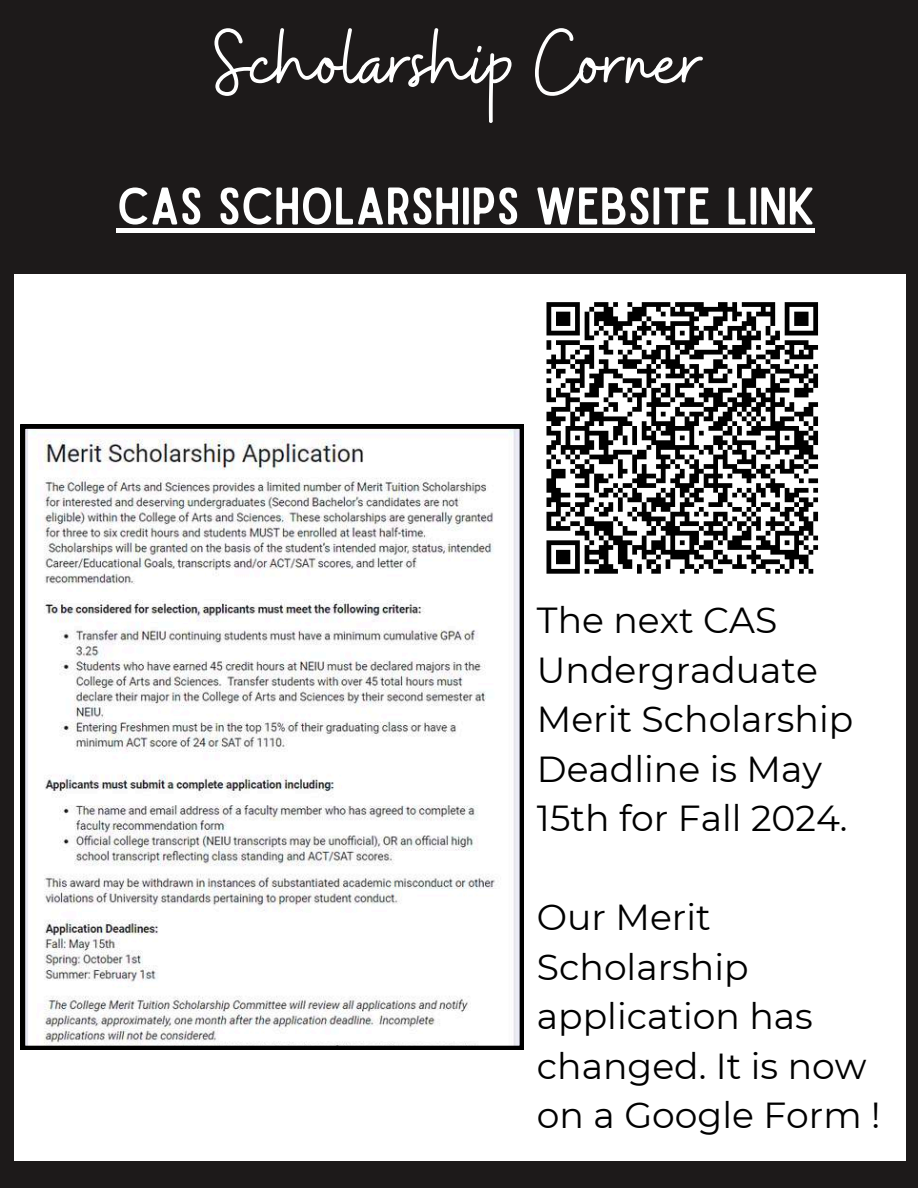
<style>
.page{position:relative;width:918px;height:1188px;background:#1d1a1a}
.page>*{position:absolute;margin:0;border:0;box-sizing:border-box;transform-origin:0 0}
.t1{font:94.2px "Buffalo";color:#fff}
.t2{font:50.55px "Sailors";color:#fff}
.t3{font:36.15px/49.5px "Montserrat";color:#000}
</style>
<div class="page">
<div style="left:14px;top:274px;width:892px;height:887px;background:#fff"></div>
<svg style="left:546px;top:302px;width:273px;height:272px"></svg>
<svg style="left:21px;top:424px;width:503px;height:626px"></svg>
<hr style="left:117px;top:228px;width:698px;height:4px;background:#fff">
<h1 class="t1" style="left:214px;top:2px;width:490px">Scholarship Corner</h1>
<h2 class="t2" style="left:117px;top:187px;width:700px">CAS SCHOLARSHIPS WEBSITE LINK</h2>
<p class="t3" style="left:537px;top:595px;width:318px">The next CAS<br>Undergraduate<br>Merit Scholarship<br>Deadline is May<br>15th for Fall 2024.</p>
<p class="t3" style="left:537px;top:892px;width:345px">Our Merit<br>Scholarship application has changed. It is now on a Google Form !</p>
</div>
